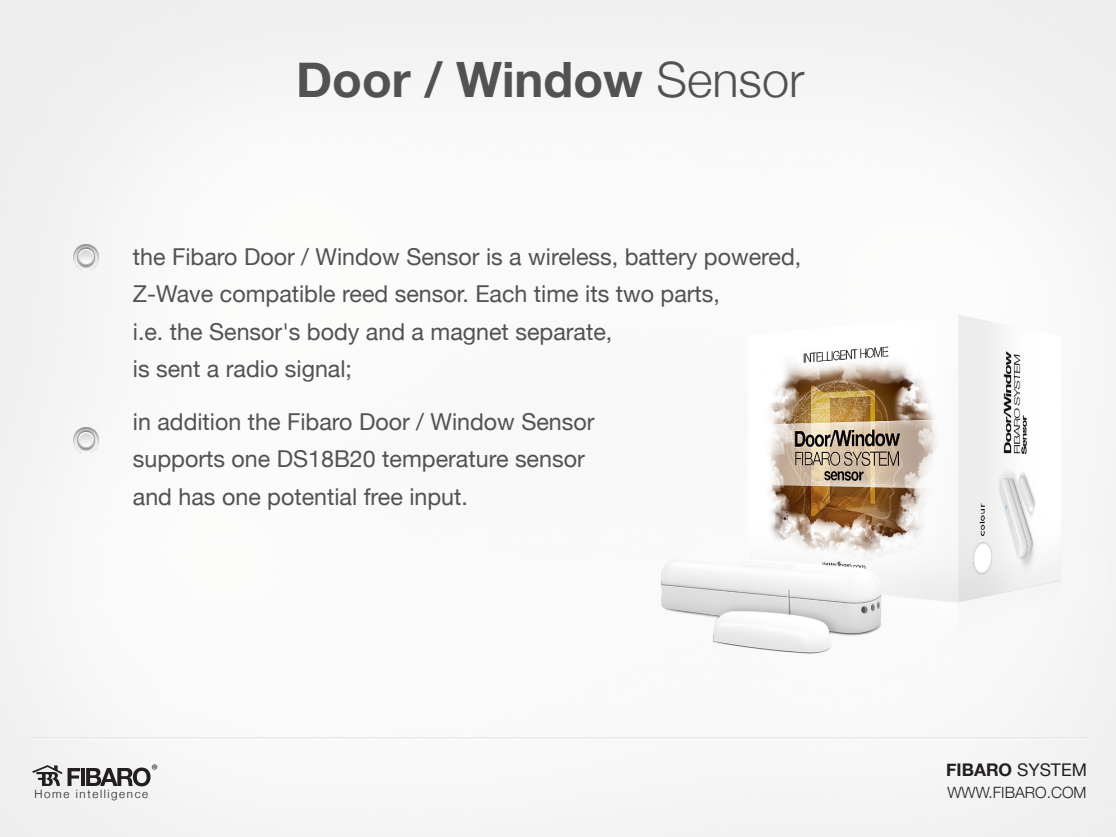
<style>
.page{position:relative;width:1116px;height:837px;background:#fff}
.page>*{position:absolute;margin:0;border:0;box-sizing:border-box;transform-origin:0 0}
.t1{font:700 48.75px "Helvetica Neue";color:#515252}
.t2{font:23.25px/37.5px "Helvetica Neue";color:#515252}
.t3{font:700 17.48px "Helvetica Neue";color:#231f20}
.t4{font:300 15.52px "Helvetica Neue";color:#231f20}
.t5{font:15.38px "Myriad Pro";color:#231f20}
.t6{font:300 11.55px "Helvetica Neue";letter-spacing:.14em;color:#231f20}
.s1{font-weight:300}
.s2{font-weight:400}
</style>
<div class="page">
<img style="left:603px;top:265px;width:503px;height:433px">
<svg style="left:32px;top:765px;width:30px;height:21px"></svg>
<svg style="left:68px;top:768px;width:12px;height:18px"></svg>
<hr style="left:81px;top:768px;width:4px;height:18px;background:#231f20">
<svg style="left:86px;top:768px;width:65px;height:18px"></svg>
<img style="left:70px;top:241px;width:32px;height:33px">
<img style="left:70px;top:424px;width:32px;height:34px">
<h1 class="t1" style="left:296px;top:36px;width:510px">Door / Window <span class="s1">Sensor</span></h1>
<p class="t2" style="left:133px;top:236px;width:670px">the Fibaro Door / Window Sensor is a wireless, battery powered, Z-Wave compatible reed sensor. Each time its two parts,<br>i.e. the Sensor's body and a magnet separate,<br>is sent a radio signal;</p>
<p class="t2" style="left:133px;top:401px;width:463px">in addition the Fibaro Door / Window Sensor supports one DS18B20 temperature sensor and has one potential free input.</p>
<p class="t5" style="left:152px;top:760px;width:8px">®</p>
<p class="t3" style="left:946px;top:754px;width:142px">FIBARO <span class="s2">SYSTEM</span></p>
<p class="t4" style="left:947px;top:779px;width:140px">WWW.FIBARO.COM</p>
<p class="t6" style="left:34px;top:785px;width:115px">Home intelligence</p>
</div>
